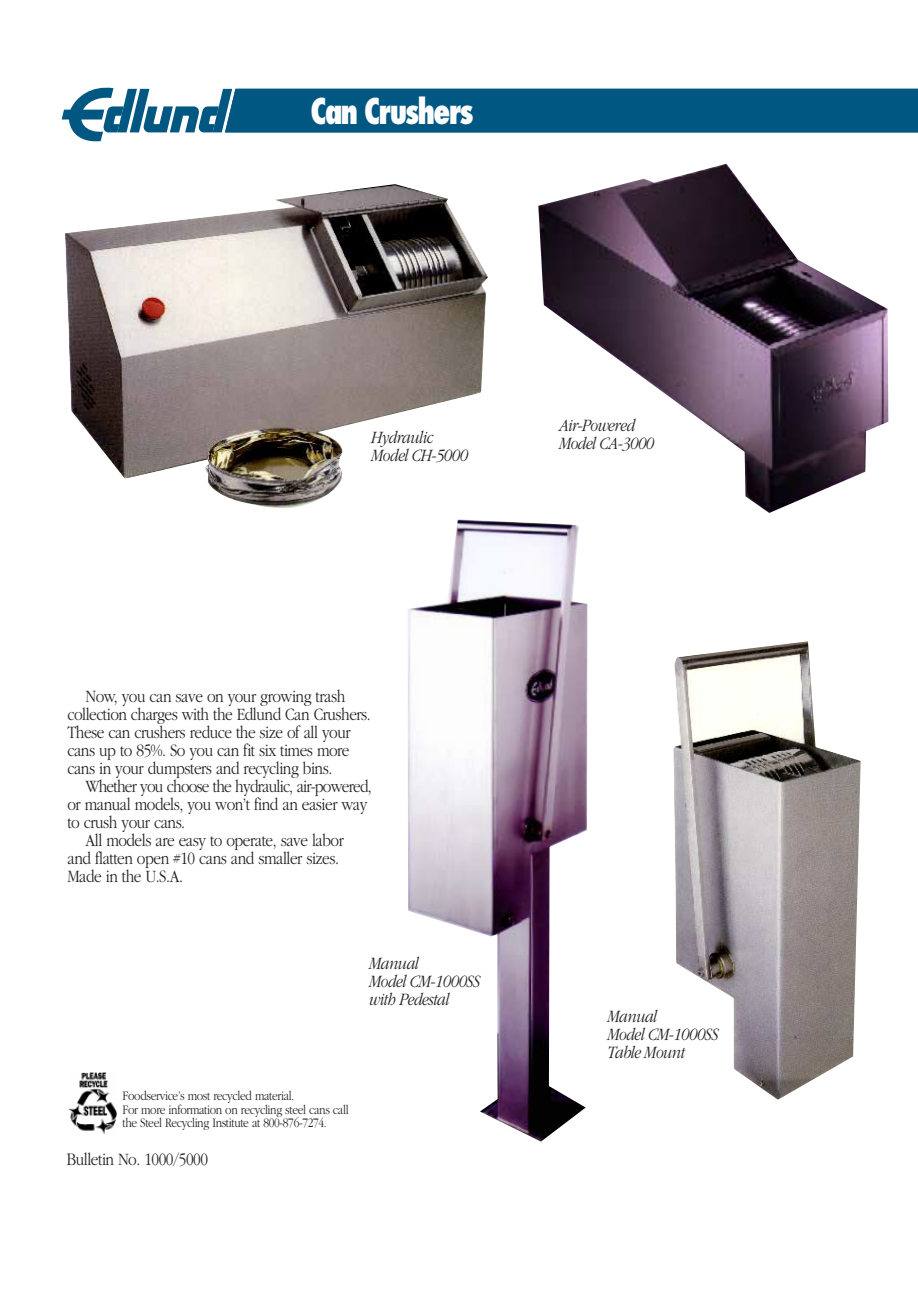
<style>
.page{position:relative;width:918px;height:1296px;background:#fff}
.page>*{position:absolute;margin:0;border:0;box-sizing:border-box;transform-origin:0 0}
.t1{font:800 condensed 34.5px "Futura";letter-spacing:-.065em;color:#fff;scale:.9 1}
.t2{font:300 18px/18px "Garamond";letter-spacing:-.03em;color:#231f20;scale:.85 1}
.t3{font:italic 300 18px/18px "Garamond";letter-spacing:-.035em;color:#231f20;scale:.85 1}
.t4{font:300 18px "Garamond";letter-spacing:-.05em;color:#231f20;scale:.85 1}
.t5{font:300 13.5px/13.5px "Garamond";letter-spacing:-.03em;color:#231f20;scale:.85 1}
</style>
<div class="page">
<svg style="left:62px;top:87px;width:856px;height:55px"></svg>
<img style="left:69px;top:1073px;width:47px;height:61px">
<img style="left:65px;top:184px;width:423px;height:324px">
<img style="left:673px;top:641px;width:188px;height:459px">
<div style="left:393px;top:500px;width:217px;height:652px;background:#fff"></div>
<img style="left:408px;top:519px;width:180px;height:623px">
<img style="left:538px;top:164px;width:350px;height:349px">
<h1 class="t1" style="left:311px;top:96px;width:183px">Can Crushers</h1>
<p class="t3" style="left:370px;top:430px;width:115px">Hydraulic<br>Model CH-5000</p>
<p class="t3" style="left:558px;top:418px;width:114px">Air-Powered<br>Model CA-3000</p>
<p class="t2" style="left:67px;top:688px;width:358px;text-indent:18px">Now, you can save on your growing trash collection charges with the Edlund Can Crushers.<br>These can crushers reduce the size of all your cans up to 85%. So you can fit six times more cans in your dumpsters and recycling bins.</p>
<p class="t4" style="left:86px;top:777px;width:338px">Whether you choose the hydraulic, air-powered,</p>
<p class="t2" style="left:67px;top:796px;width:354px">or manual models, you won’t find an easier way</p>
<p class="t2" style="left:67px;top:814px;width:140px">to crush your cans.</p>
<p class="t2" style="left:86px;top:832px;width:306px">All models are easy to operate, save labor</p>
<p class="t2" style="left:67px;top:850px;width:321px">and flatten open #10 cans and smaller sizes.</p>
<p class="t2" style="left:67px;top:868px;width:137px">Made in the U.S.A.</p>
<p class="t3" style="left:368px;top:956px;width:132px">Manual<br>Model CM-1000SS with Pedestal</p>
<p class="t5" style="left:123px;top:1090px;width:267px">Foodservice’s most recycled material.<br>For more information on recycling steel cans call the Steel Recycling Institute at 800-876-7274.</p>
<p class="t2" style="left:67px;top:1150px;width:168px">Bulletin No. 1000/5000</p>
<p class="t3" style="left:607px;top:1009px;width:132px">Manual<br>Model CM-1000SS<br>Table Mount</p>
</div>
